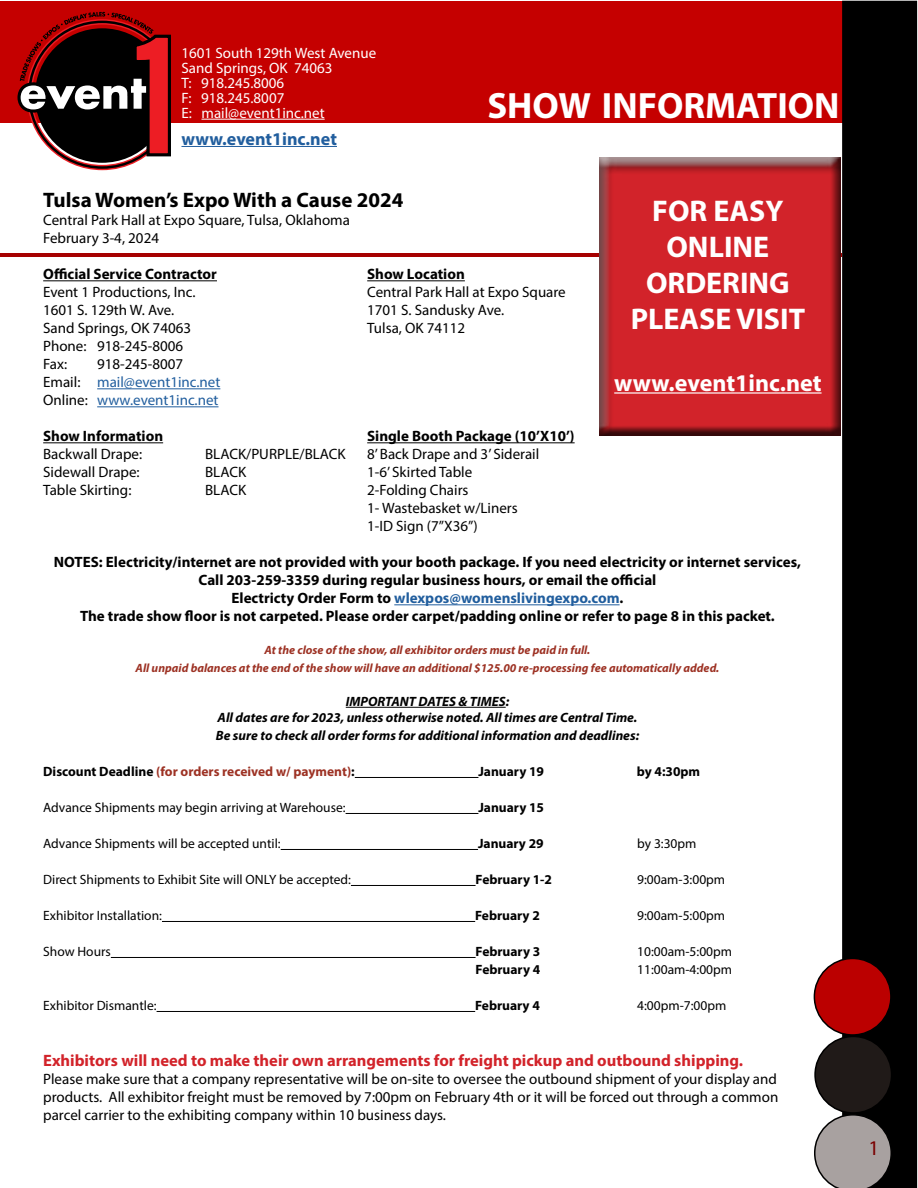
<style>
.page{position:relative;width:918px;height:1188px;background:#fff}
.page>*{position:absolute;margin:0;border:0;box-sizing:border-box;transform-origin:0 0}
.t1{font:700 36.75px "Myriad Pro";color:#fff}
.t2{font:700 30px/36px "Myriad Pro";color:#fff;text-align:center}
.t3{font:700 24px "Myriad Pro";color:#fff}
.t4{font:700 21px "Myriad Pro";color:#000}
.t5{font:21px "Myriad Pro";color:#7a0000}
.t6{font:700 18px "Myriad Pro";color:#215e9e}
.t7{font:700 16.5px "Myriad Pro";color:#d2232a}
.t8{font:15px/18px "Myriad Pro";color:#000}
.t9{font:700 15px/18px "Myriad Pro";color:#000;text-align:center}
.t10{font:15px/15px "Myriad Pro";color:#fff}
.t11{font:15px/18px "Myriad Pro";color:#215e9e}
.t12{font:13.5px "Myriad Pro";color:#000}
.t13{font:italic 700 13.5px/16.2px "Myriad Pro";color:#000;text-align:center}
.t14{font:700 13.5px "Myriad Pro";color:#000}
.t15{font:700 13.5px "Myriad Pro";color:#9d3224}
.t16{font:italic 700 12px/18px "Myriad Pro";color:#9d3224;text-align:center}
.s1{color:#000}
.s2{color:#215e9e}
</style>
<div class="page">
<div style="left:0;top:1px;width:882px;height:122px;background:#c50000"></div>
<div style="left:843px;top:1px;width:73px;height:1187px;background:#000"></div>
<div style="left:842px;top:1px;width:75px;height:1187px;border:2px solid #000"></div>
<hr style="left:202px;top:119px;width:123px;height:1px;background:#fff">
<hr style="left:181px;top:146px;width:156px;height:1px;background:#215e9e">
<hr style="left:0;top:253px;width:841px;height:3px;background:#a60000">
<div style="left:814px;top:958px;width:77px;height:77px;background:#b00;border-radius:50%"></div>
<div style="left:814px;top:958px;width:78px;height:78px;border:2px solid #000;border-radius:50%"></div>
<div style="left:815px;top:1036px;width:77px;height:77px;background:#201a18;border-radius:50%"></div>
<div style="left:814px;top:1036px;width:78px;height:78px;border:2px solid #000;border-radius:50%"></div>
<svg style="left:814px;top:1114px;width:78px;height:74px"></svg>
<hr style="left:43px;top:280px;width:174px;height:1px;background:#000">
<hr style="left:367px;top:280px;width:98px;height:1px;background:#000">
<hr style="left:97px;top:388px;width:123px;height:1px;background:#215e9e">
<hr style="left:97px;top:406px;width:122px;height:1px;background:#215e9e">
<hr style="left:43px;top:442px;width:120px;height:1px;background:#000">
<hr style="left:367px;top:442px;width:208px;height:1px;background:#000">
<hr style="left:394px;top:604px;width:226px;height:1px;background:#215e9e">
<hr style="left:346px;top:707px;width:160px;height:1px;background:#000">
<hr style="left:355px;top:777px;width:123px;height:1px;background:#000">
<hr style="left:346px;top:813px;width:132px;height:1px;background:#000">
<hr style="left:281px;top:849px;width:197px;height:1px;background:#000">
<hr style="left:351px;top:885px;width:125px;height:1px;background:#000">
<hr style="left:162px;top:921px;width:313px;height:1px;background:#000">
<hr style="left:111px;top:957px;width:365px;height:1px;background:#000">
<hr style="left:157px;top:1011px;width:318px;height:1px;background:#000">
<svg style="left:17px;top:12px;width:154px;height:158px"></svg>
<div style="left:589px;top:147px;width:261px;height:291px;background:#fff"></div>
<div style="left:594px;top:149px;width:258px;height:289px;background:#000;opacity:.75"></div>
<hr style="left:614px;top:392px;width:208px;height:2px;background:#fff">
<p class="t10" style="left:181px;top:45px;width:196px">1601 South 129th West Avenue<br>Sand Springs, OK 74063<br>T: 918.245.8006<br>F: 918.245.8007<br>E: mail@event1inc.net</p>
<p class="t6" style="left:181px;top:127px;width:157px">www.event1inc.net</p>
<h1 class="t1" style="left:487px;top:82px;width:354px">SHOW INFORMATION</h1>
<h3 class="t4" style="left:43px;top:187px;width:362px">Tulsa Women’s Expo With a Cause 2024</h3>
<p class="t8" style="left:43px;top:211px;width:308px">Central Park Hall at Expo Square, Tulsa, Oklahoma<br>February 3-4, 2024</p>
<p class="t9" style="left:43px;top:265px;width:175px">Official Service Contractor</p>
<p class="t9" style="left:367px;top:265px;width:99px">Show Location</p>
<p class="t8" style="left:43px;top:283px;width:154px">Event 1 Productions, Inc.</p>
<p class="t8" style="left:367px;top:283px;width:200px">Central Park Hall at Expo Square</p>
<p class="t8" style="left:43px;top:301px;width:133px">1601 S. 129th W. Ave.</p>
<p class="t8" style="left:367px;top:301px;width:139px">1701 S. Sandusky Ave.</p>
<p class="t8" style="left:43px;top:319px;width:149px">Sand Springs, OK 74063</p>
<p class="t8" style="left:367px;top:319px;width:100px">Tulsa, OK 74112</p>
<p class="t8" style="left:43px;top:337px;width:142px">Phone: 918-245-8006<br>Fax:</p>
<h2 class="t2" style="left:631px;top:192px;width:176px">FOR EASY<br>ONLINE<br>ORDERING<br>PLEASE VISIT</h2>
<p class="t11" style="left:43px;top:355px;width:179px;text-indent:54px"><span class="s1">918-245-8007<br>Email:</span> mail@event1inc.net<br><span class="s1">Online:</span> www.event1inc.net</p>
<p class="t9" style="left:43px;top:427px;width:121px">Show Information</p>
<p class="t9" style="left:367px;top:427px;width:209px">Single Booth Package (10’X10’)</p>
<p class="t8" style="left:43px;top:445px;width:100px">Backwall Drape:</p>
<p class="t8" style="left:205px;top:445px;width:142px">BLACK/PURPLE/BLACK</p>
<p class="t8" style="left:367px;top:445px;width:174px">8’ Back Drape and 3’ Siderail</p>
<p class="t8" style="left:43px;top:463px;width:98px">Sidewall Drape:</p>
<p class="t8" style="left:205px;top:463px;width:42px">BLACK</p>
<p class="t8" style="left:367px;top:463px;width:107px">1-6’ Skirted Table</p>
<p class="t8" style="left:43px;top:481px;width:90px">Table Skirting:</p>
<p class="t8" style="left:205px;top:481px;width:42px">BLACK</p>
<p class="t8" style="left:367px;top:481px;width:152px">2-Folding Chairs<br>1- Wastebasket w/Liners<br>1-ID Sign (7”X36”)</p>
<p class="t9" style="left:54px;top:553px;width:749px">NOTES: Electricity/internet are not provided with your booth package. If you need electricity or internet services, Call 203-259-3359 during regular business hours, or email the official<br>Electricty Order Form to <span class="s2">wlexpos@womenslivingexpo.com</span>.<br>The trade show floor is not carpeted. Please order carpet/padding online or refer to page 8 in this packet.</p>
<p class="t16" style="left:136px;top:640px;width:585px">At the close of the show, all exhibitor orders must be paid in full.<br>All unpaid balances at the end of the show will have an additional $125.00 re-processing fee automatically added.</p>
<p class="t13" style="left:218px;top:693px;width:421px">IMPORTANT DATES &amp; TIMES:<br>All dates are for 2023, unless otherwise noted. All times are Central Time.</p>
<p class="t13" style="left:216px;top:727px;width:425px">Be sure to check all order forms for additional information and deadlines:</p>
<p class="t15" style="left:43px;top:763px;width:313px"><span class="s1">Discount Deadline</span> (for orders received w/ payment)<span class="s1">:</span></p>
<p class="t14" style="left:478px;top:763px;width:67px">January 19</p>
<p class="t14" style="left:637px;top:763px;width:65px">by 4:30pm</p>
<p class="t12" style="left:43px;top:799px;width:304px">Advance Shipments may begin arriving at Warehouse:</p>
<p class="t14" style="left:478px;top:799px;width:67px">January 15</p>
<p class="t12" style="left:43px;top:835px;width:239px">Advance Shipments will be accepted until:</p>
<p class="t14" style="left:478px;top:835px;width:67px">January 29</p>
<p class="t12" style="left:637px;top:835px;width:61px">by 3:30pm</p>
<p class="t12" style="left:43px;top:871px;width:309px">Direct Shipments to Exhibit Site will ONLY be accepted:</p>
<p class="t14" style="left:476px;top:871px;width:78px">February 1-2</p>
<p class="t12" style="left:637px;top:871px;width:89px">9:00am-3:00pm</p>
<p class="t12" style="left:43px;top:907px;width:120px">Exhibitor Installation:</p>
<p class="t14" style="left:475px;top:907px;width:66px">February 2</p>
<p class="t12" style="left:637px;top:907px;width:89px">9:00am-5:00pm</p>
<p class="t12" style="left:43px;top:943px;width:69px">Show Hours</p>
<p class="t14" style="left:476px;top:943px;width:66px">February 3</p>
<p class="t12" style="left:637px;top:943px;width:96px">10:00am-5:00pm</p>
<p class="t14" style="left:476px;top:961px;width:66px">February 4</p>
<p class="t12" style="left:637px;top:961px;width:96px">11:00am-4:00pm</p>
<p class="t12" style="left:43px;top:997px;width:115px">Exhibitor Dismantle:</p>
<p class="t14" style="left:475px;top:997px;width:66px">February 4</p>
<p class="t12" style="left:637px;top:997px;width:91px">4:00pm-7:00pm</p>
<h3 class="t3" style="left:614px;top:367px;width:209px">www.event1inc.net</h3>
<p class="t7" style="left:43px;top:1050px;width:702px">Exhibitors will need to make their own arrangements for freight pickup and outbound shipping.</p>
<p class="t8" style="left:43px;top:1070px;width:737px;text-align:justify">Please make sure that a company representative will be on-site to oversee the outbound shipment of your display and products. All exhibitor freight must be removed by 7:00pm on February 4th or it will be forced out through a common parcel carrier to the exhibiting company within 10 business days.</p>
<h3 class="t5" style="left:869px;top:1135px;width:12px">1</h3>
<h3 class="t5" style="left:868px;top:1139px;width:12px">1</h3>
</div>
